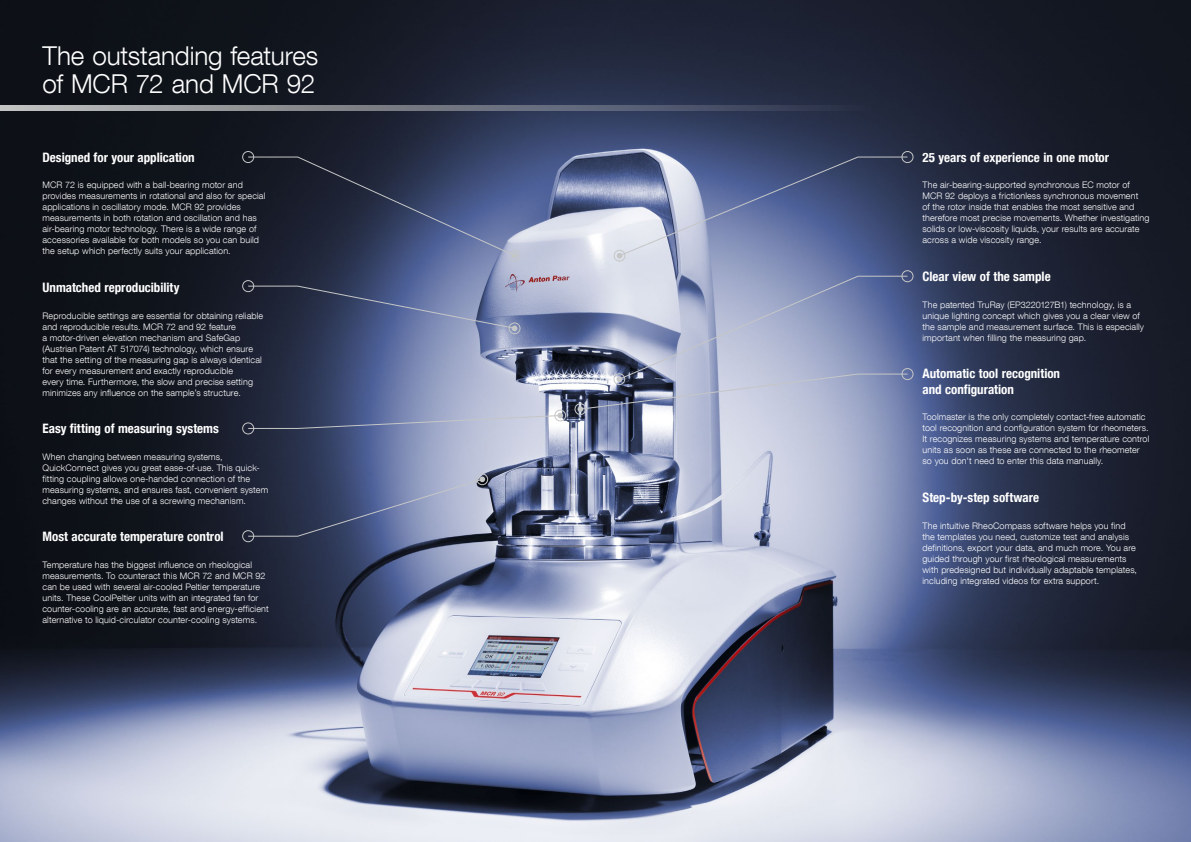
<style>
.page{position:relative;width:1191px;height:842px;background:#fff}
.page>*{position:absolute;margin:0;border:0;box-sizing:border-box;transform-origin:0 0}
.t1{font:300 26px/28px "Helvetica Neue LT Com";letter-spacing:-.005em;color:#fff}
.t2{font:700 condensed 13px/15.6px "Helvetica Neue LT Com";color:#fff}
.t3{font:300 9px/11px "Helvetica Neue LT Com";letter-spacing:.01em;color:#fff}
</style>
<div class="page">
<img style="left:0;top:0;width:1191px;height:842px">
<svg style="left:0;top:105px;width:870px;height:6px;background:#747884"></svg>
<div style="left:509px;top:250px;width:11px;height:12px;border:1px solid #c5c6c6;border-radius:50%"></div>
<div style="left:613px;top:250px;width:12px;height:12px;border:1px solid #c5c6c6;border-radius:50%"></div>
<div style="left:509px;top:322px;width:11px;height:12px;border:1px solid #c5c6c6;border-radius:50%"></div>
<div style="left:476px;top:473px;width:12px;height:12px;border:1px solid #c5c6c6;border-radius:50%"></div>
<div style="left:574px;top:403px;width:12px;height:12px;border:1px solid #c5c6c6;border-radius:50%"></div>
<div style="left:554px;top:410px;width:12px;height:11px;border:1px solid #c5c6c6;border-radius:50%"></div>
<svg style="left:247px;top:156px;width:270px;height:103px;background:#323c59"></svg>
<svg style="left:616px;top:156px;width:292px;height:103px;background:#6c789f"></svg>
<svg style="left:247px;top:285px;width:270px;height:46px;background:#505c7f"></svg>
<svg style="left:247px;top:476px;width:238px;height:61px;background:#5d6888"></svg>
<svg style="left:577px;top:275px;width:331px;height:137px;background:#9aa3c0"></svg>
<svg style="left:247px;top:413px;width:316px;height:16px;background:#7e87a3"></svg>
<div style="left:242px;top:151px;width:12px;height:12px;border:1px solid #c5c6c6;border-radius:50%"></div>
<div style="left:901px;top:151px;width:12px;height:12px;border:1px solid #c5c6c6;border-radius:50%"></div>
<div style="left:901px;top:270px;width:12px;height:12px;border:1px solid #c5c6c6;border-radius:50%"></div>
<div style="left:242px;top:280px;width:12px;height:12px;border:1px solid #c5c6c6;border-radius:50%"></div>
<div style="left:242px;top:530px;width:12px;height:12px;border:1px solid #c5c6c6;border-radius:50%"></div>
<div style="left:901px;top:368px;width:12px;height:12px;border:1px solid #c5c6c6;border-radius:50%"></div>
<div style="left:242px;top:422px;width:12px;height:12px;border:1px solid #c5c6c6;border-radius:50%"></div>
<h1 class="t1" style="left:43px;top:41px;width:277px">The outstanding features of MCR 72 and MCR 92</h1>
<h2 class="t2" style="left:43px;top:149px;width:154px">Designed for your application</h2>
<p class="t3" style="left:43px;top:179px;width:224px">MCR 72 is equipped with a ball-bearing motor and provides measurements in rotational and also for special applications in oscillatory mode. MCR 92 provides measurements in both rotation and oscillation and has air-bearing motor technology. There is a wide range of accessories available for both models so you can build the setup which perfectly suits your application.</p>
<h2 class="t2" style="left:43px;top:280px;width:138px">Unmatched reproducibility</h2>
<p class="t3" style="left:43px;top:310px;width:222px">Reproducible settings are essential for obtaining reliable and reproducible results. MCR 72 and 92 feature<br>a motor-driven elevation mechanism and SafeGap (Austrian Patent AT 517074) technology, which ensure that the setting of the measuring gap is always identical for every measurement and exactly reproducible<br>every time. Furthermore, the slow and precise setting minimizes any influence on the sample’s structure.</p>
<h2 class="t2" style="left:43px;top:421px;width:178px">Easy fitting of measuring systems</h2>
<p class="t3" style="left:43px;top:451px;width:227px">When changing between measuring systems, QuickConnect gives you great ease-of-use. This quick&shy;fitting coupling allows one-handed connection of the measuring systems, and ensures fast, convenient system changes without the use of a screwing mechanism.</p>
<h2 class="t2" style="left:43px;top:529px;width:183px">Most accurate temperature control</h2>
<p class="t3" style="left:43px;top:559px;width:228px">Temperature has the biggest influence on rheological measurements. To counteract this MCR 72 and MCR 92 can be used with several air-cooled Peltier temperature units. These CoolPeltier units with an integrated fan for counter-cooling are an accurate, fast and energy-efficient alternative to liquid-circulator counter-cooling systems.</p>
<h2 class="t2" style="left:922px;top:149px;width:188px">25 years of experience in one motor</h2>
<p class="t3" style="left:922px;top:179px;width:228px">The air-bearing-supported synchronous EC motor of MCR 92 deploys a frictionless synchronous movement<br>of the rotor inside that enables the most sensitive and therefore most precise movements. Whether investigating solids or low-viscosity liquids, your results are accurate across a wide viscosity range.</p>
<h2 class="t2" style="left:922px;top:269px;width:130px">Clear view of the sample</h2>
<p class="t3" style="left:922px;top:299px;width:223px">The patented TruRay (EP3220127B1) technology, is a unique lighting concept which gives you a clear view of the sample and measurement surface. This is especially important when filling the measuring gap.</p>
<h2 class="t2" style="left:922px;top:366px;width:139px">Automatic tool recognition and configuration</h2>
<p class="t3" style="left:922px;top:411px;width:228px">Toolmaster is the only completely contact-free automatic tool recognition and configuration system for rheometers.<br>It recognizes measuring systems and temperature control units as soon as these are connected to the rheometer so you don't need to enter this data manually.</p>
<h2 class="t2" style="left:922px;top:490px;width:118px">Step-by-step software</h2>
<p class="t3" style="left:922px;top:520px;width:216px">The intuitive RheoCompass software helps you find the templates you need, customize test and analysis definitions, export your data, and much more. You are guided through your first rheological measurements with predesigned but individually adaptable templates, including integrated videos for extra support.</p>
</div>
